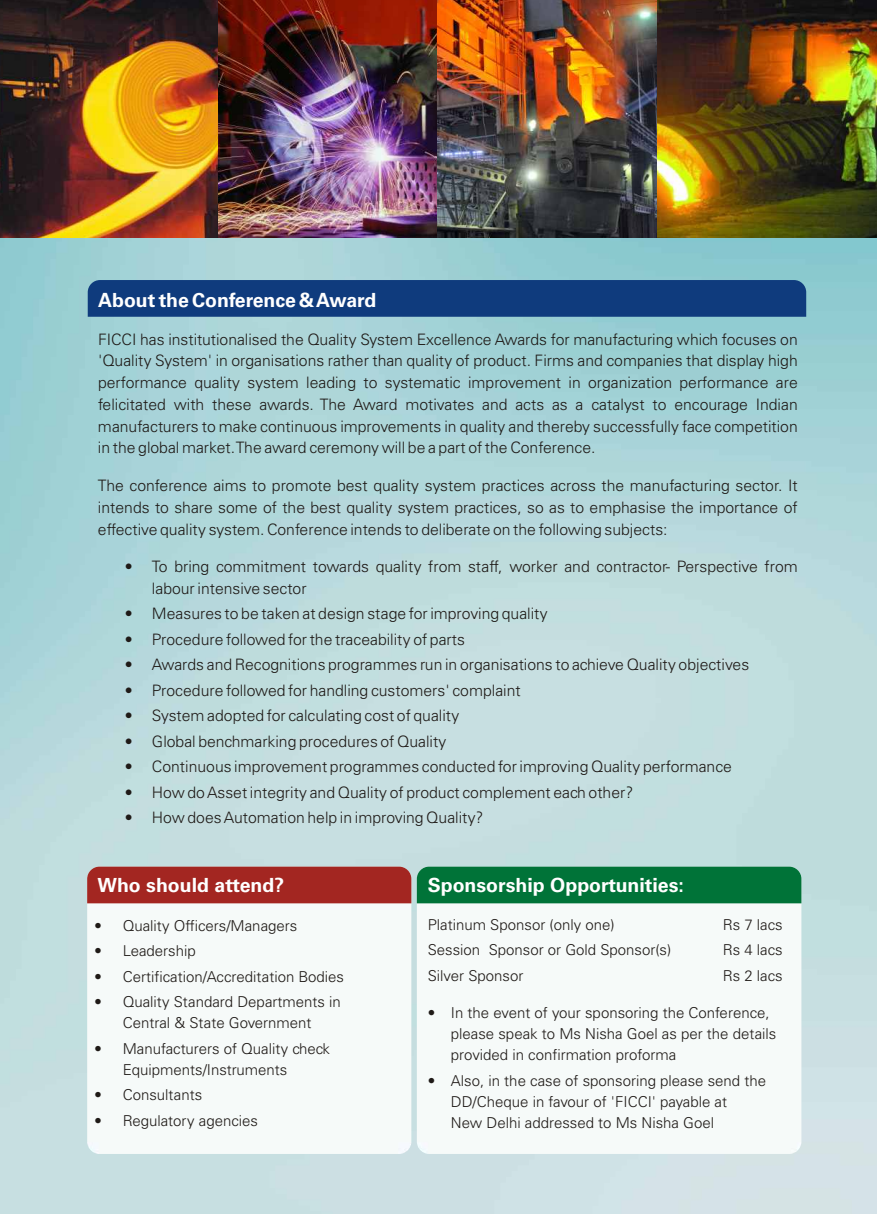
<style>
.page{position:relative;width:877px;height:1214px;background:#fff}
.page>*{position:absolute;margin:0;border:0;box-sizing:border-box;transform-origin:0 0}
.t1{font:19.5px "Univers 45 Light,Bold";color:#fff}
.t2{font:300 15.75px/21.8px "Univers 45";color:#1f1a17;text-align:justify}
.t3{font:300 15px/21px "Univers 45";color:#1f1a17}
.s1{font-family:"Univers 45 Light,Bold";font-weight:400}
</style>
<div class="page">
<img style="left:0;top:0;width:877px;height:1213px">
<div style="left:88px;top:280px;width:718px;height:37px;background:#0f3b7d"></div>
<div style="left:87px;top:866px;width:324px;height:287px;background:#f6faf9;border-radius:12px"></div>
<div style="left:87px;top:866px;width:324px;height:37px;background:#a32621"></div>
<img style="left:0;top:0;width:219px;height:238px">
<img style="left:219px;top:0;width:219px;height:238px">
<img style="left:438px;top:0;width:219px;height:238px">
<img style="left:657px;top:0;width:219px;height:238px">
<div style="left:417px;top:866px;width:384px;height:287px;background:#f6faf9;border-radius:12px"></div>
<div style="left:417px;top:866px;width:384px;height:37px;background:#007338"></div>
<p class="t1" style="left:98px;top:292px;width:280px">About the Conference &amp; Award</p>
<p class="t2" style="left:98px;top:330px;width:701px">FICCI has institutionalised the Quality System Excellence Awards for manufacturing which focuses on 'Quality System' in organisations rather than quality of product. Firms and companies that display high performance quality system leading to systematic improvement in organization performance are felicitated with these awards. The Award motivates and acts as a catalyst to encourage Indian manufacturers to make continuous improvements in quality and thereby successfully face competition in the global market. The award ceremony will be a part of the Conference.</p>
<p class="t2" style="left:98px;top:476px;width:701px">The conference aims to promote best quality system practices across the manufacturing sector. It intends to share some of the best quality system practices, so as to emphasise the importance of effective quality system. Conference intends to deliberate on the following subjects:</p>
<p class="t2" style="left:152px;top:557px;width:647px;text-indent:-27px">• To bring commitment towards quality from staff, worker and contractor- Perspective from labour intensive sector</p>
<p class="t2" style="left:125px;top:604px;width:424px">• Measures to be taken at design stage for improving quality</p>
<p class="t2" style="left:125px;top:630px;width:341px">• Procedure followed for the traceability of parts</p>
<p class="t2" style="left:125px;top:655px;width:626px">• Awards and Recognitions programmes run in organisations to achieve Quality objectives</p>
<p class="t2" style="left:125px;top:681px;width:397px">• Procedure followed for handling customers' complaint</p>
<p class="t2" style="left:125px;top:706px;width:336px">• System adopted for calculating cost of quality</p>
<p class="t2" style="left:125px;top:732px;width:323px">• Global benchmarking procedures of Quality</p>
<p class="t2" style="left:125px;top:757px;width:608px">• Continuous improvement programmes conducted for improving Quality performance</p>
<p class="t2" style="left:125px;top:783px;width:510px">• How do Asset integrity and Quality of product complement each other?</p>
<p class="t2" style="left:125px;top:808px;width:360px">• How does Automation help in improving Quality?</p>
<p class="t1" style="left:97px;top:877px;width:188px">Who should attend?</p>
<p class="t1" style="left:428px;top:877px;width:258px">Sponsorship Opportunities:</p>
<p class="t3" style="left:428px;top:915px;width:188px">Platinum Sponsor (only one)</p>
<p class="t3" style="left:723px;top:915px;width:62px">Rs 7 lacs</p>
<p class="t3" style="left:428px;top:941px;width:245px">Session Sponsor or Gold Sponsor(s)</p>
<p class="t3" style="left:723px;top:941px;width:62px">Rs 4 lacs</p>
<p class="t3" style="left:428px;top:966px;width:97px">Silver Sponsor</p>
<p class="t3" style="left:723px;top:966px;width:62px">Rs 2 lacs</p>
<p class="t3" style="left:451px;top:1004px;width:327px;text-indent:-23px">• In the event of your sponsoring the Conference, please speak to Ms Nisha Goel as per the details provided in confirmation proforma</p>
<p class="t3" style="left:451px;top:1071px;width:317px;text-indent:-23px">• Also, in the case of sponsoring please send the<br>DD/Cheque in favour of 'FICCI' payable at<br>New Delhi addressed to Ms Nisha Goel</p>
<p class="t3" style="left:96px;top:916px;width:203px"><span class="s1">•</span> Quality Officers/Managers</p>
<p class="t3" style="left:96px;top:942px;width:102px"><span class="s1">•</span> Leadership</p>
<p class="t3" style="left:96px;top:967px;width:250px"><span class="s1">•</span> Certification/Accreditation Bodies</p>
<p class="t3" style="left:96px;top:993px;width:247px;text-align:center"><span class="s1">•</span> Quality Standard Departments in<br>Central &amp; State Government</p>
<p class="t3" style="left:123px;top:1039px;width:209px;text-indent:-27px"><span class="s1">•</span> Manufacturers of Quality check<br>Equipments/Instruments</p>
<p class="t3" style="left:96px;top:1086px;width:108px"><span class="s1">•</span> Consultants</p>
<p class="t3" style="left:96px;top:1111px;width:164px"><span class="s1">•</span> Regulatory agencies</p>
</div>
